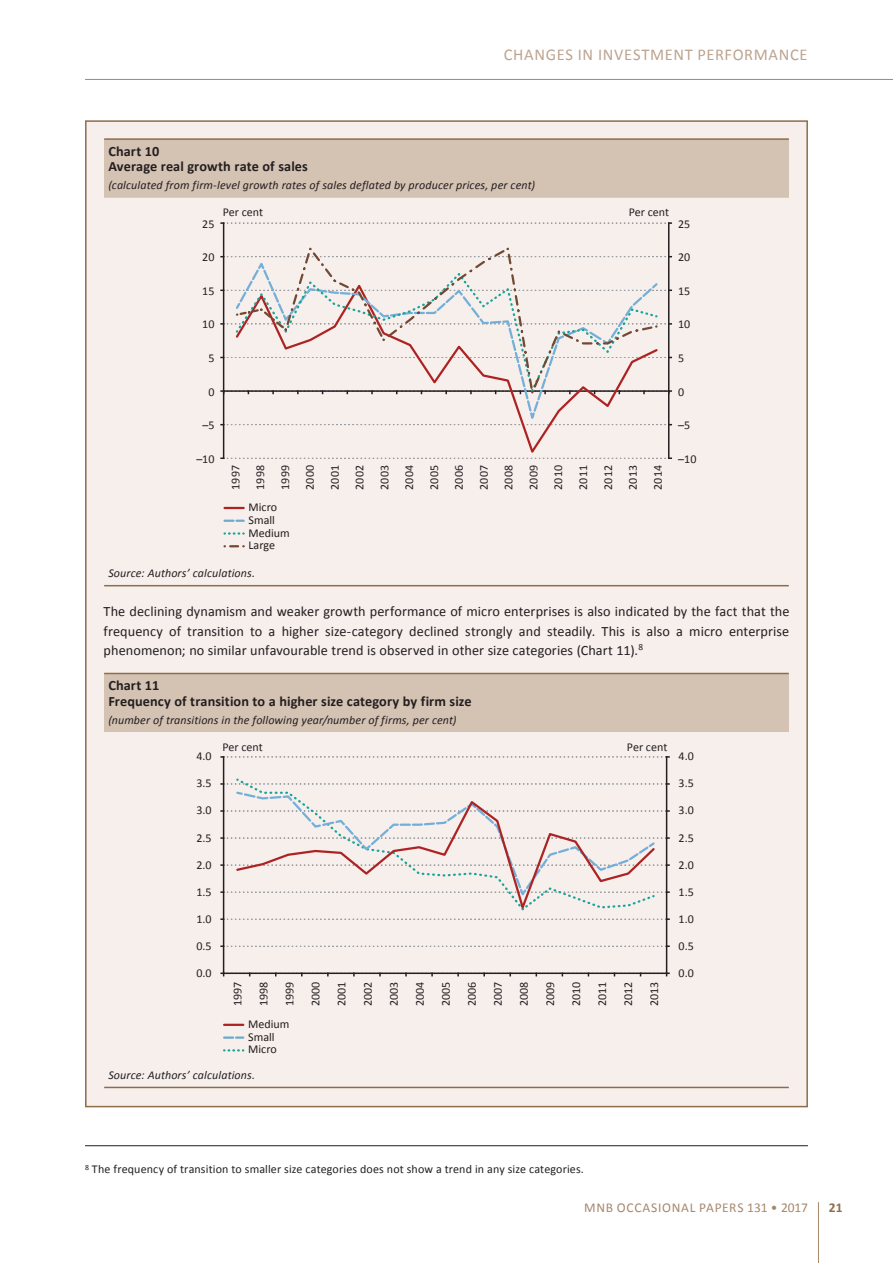
<style>
.page{position:relative;width:893px;height:1263px;background:#fff}
.page>*{position:absolute;margin:0;border:0;box-sizing:border-box;transform-origin:0 0}
.t1{font:16.5px "Calibri";color:#bda48f}
.t2{font:14.25px/19.5px "Calibri";letter-spacing:.005em;color:#231f20;text-align:justify}
.t3{font:700 14.25px/15.8px "Calibri";letter-spacing:.01em;color:#231f20}
.t4{font:13.5px "Calibri";letter-spacing:.045em;color:#a6886c}
.t5{font:700 13.5px "Calibri";color:#8e6d4b}
.t6{font:12px/24.9px "Calibri";color:#231f20;text-align:justify}
.t7{font:italic 12px "Calibri";letter-spacing:.01em;color:#231f20}
.t8{font:12px/12.8px "Calibri";color:#231b19}
</style>
<div class="page">
<hr style="left:818px;top:1202px;width:1px;height:61px;background:#a6886c">
<hr style="left:85px;top:79px;width:808px;height:1px;background:#a6886c">
<hr style="left:85px;top:1145px;width:723px;height:1px;background:#231f20">
<div style="left:86px;top:121px;width:721px;height:985px;background:#f6efec"></div>
<div style="left:104px;top:139px;width:685px;height:59px;background:#d4c2b3"></div>
<hr style="left:104px;top:138px;width:685px;height:2px;background:#8e6d4b">
<hr style="left:104px;top:585px;width:685px;height:1px;background:#8e6d4b">
<hr style="left:223px;top:223px;width:1px;height:235px;background:#231f20">
<svg style="left:221px;top:457px;width:450px;height:2px"></svg>
<svg style="left:221px;top:222px;width:450px;height:2px"></svg>
<hr style="left:668px;top:223px;width:1px;height:235px;background:#231f20">
<svg style="left:221px;top:244px;width:450px;height:182px"></svg>
<svg style="left:225px;top:507px;width:19px;height:2px"></svg>
<svg style="left:225px;top:520px;width:19px;height:2px"></svg>
<svg style="left:225px;top:532px;width:19px;height:3px"></svg>
<svg style="left:225px;top:545px;width:19px;height:2px"></svg>
<div style="left:104px;top:673px;width:685px;height:59px;background:#d4c2b3"></div>
<svg style="left:104px;top:756px;width:685px;height:331px"></svg>
<hr style="left:104px;top:673px;width:685px;height:1px;background:#8e6d4b">
<hr style="left:104px;top:1087px;width:685px;height:1px;background:#8e6d4b">
<hr style="left:223px;top:757px;width:1px;height:216px;background:#231f20">
<svg style="left:221px;top:972px;width:448px;height:4px"></svg>
<svg style="left:221px;top:945px;width:448px;height:2px"></svg>
<svg style="left:221px;top:918px;width:448px;height:2px"></svg>
<svg style="left:221px;top:756px;width:448px;height:2px"></svg>
<hr style="left:666px;top:757px;width:1px;height:216px;background:#231f20">
<svg style="left:221px;top:778px;width:448px;height:134px"></svg>
<svg style="left:235px;top:799px;width:422px;height:115px"></svg>
<svg style="left:224px;top:1024px;width:19px;height:2px"></svg>
<svg style="left:224px;top:1036px;width:19px;height:3px"></svg>
<svg style="left:224px;top:1049px;width:20px;height:2px"></svg>
<h1 class="t1" style="left:504px;top:44px;width:21px">Chan</h1>
<h1 class="t1" style="left:546px;top:44px;width:63px">gesininvestment</h1>
<h1 class="t1" style="left:698px;top:44px;width:11px">performance</h1>
<p class="t3" style="left:108px;top:143px;width:201px">Chart 10<br>Average real growth rate of sales</p>
<p class="t7" style="left:108px;top:177px;width:428px">(calculated from firm-level growth rates of sales deflated by producer prices, per cent)</p>
<p class="t6" style="left:202px;top:211px;width:14px">25</p>
<p class="t6" style="left:223px;top:200px;width:42px">Per cent</p>
<p class="t6" style="left:629px;top:200px;width:42px">Per cent</p>
<p class="t6" style="left:678px;top:211px;width:14px">25</p>
<p class="t6" style="left:202px;top:245px;width:14px">20</p>
<p class="t6" style="left:678px;top:245px;width:14px">20</p>
<p class="t6" style="left:202px;top:278px;width:14px">15</p>
<p class="t6" style="left:202px;top:312px;width:14px">10</p>
<p class="t6" style="left:678px;top:278px;width:14px">15</p>
<p class="t6" style="left:678px;top:312px;width:14px">10</p>
<p class="t6" style="left:208px;top:346px;width:8px">5</p>
<p class="t6" style="left:678px;top:346px;width:8px">5</p>
<p class="t6" style="left:208px;top:379px;width:8px">0</p>
<p class="t6" style="left:678px;top:379px;width:8px">0</p>
<p class="t6" style="left:202px;top:413px;width:14px">–5</p>
<p class="t6" style="left:678px;top:413px;width:14px">–5</p>
<p class="t6" style="left:196px;top:447px;width:20px">–10</p>
<p class="t6" style="left:678px;top:447px;width:20px">–10</p>
<p class="t6" style="left:223px;top:490px;width:26px;rotate:-90deg">1997<br>1998<br>1999<br>2000<br>2001<br>2002<br>2003<br>2004<br>2005<br>2006<br>2007<br>2008<br>2009<br>2010<br>2011<br>2012<br>2013<br>2014</p>
<p class="t8" style="left:249px;top:501px;width:43px">Micro<br>Small<br>Medium<br>Large</p>
<p class="t7" style="left:108px;top:565px;width:148px">Source: Authors’ calculations.</p>
<p class="t2" style="left:104px;top:602px;width:687px">The declining dynamism and weaker growth performance of micro enterprises is also indicated by the fact that the frequency of transition to a higher size-category declined strongly and steadily. This is also a micro enterprise phenomenon; no similar unfavourable trend is observed in other size categories (Chart 11).<sup>8</sup></p>
<p class="t3" style="left:108px;top:677px;width:365px">Chart 11<br>Frequency of transition to a higher size category by firm size</p>
<p class="t7" style="left:108px;top:711px;width:350px">(number of transitions in the following year/number of firms, per cent)</p>
<p class="t6" style="left:196px;top:744px;width:17px">4.0</p>
<p class="t6" style="left:222px;top:734px;width:42px">Per cent</p>
<p class="t6" style="left:627px;top:734px;width:42px">Per cent</p>
<p class="t6" style="left:679px;top:744px;width:17px">4.0</p>
<p class="t6" style="left:196px;top:771px;width:17px">3.5</p>
<p class="t6" style="left:679px;top:771px;width:17px">3.5</p>
<p class="t6" style="left:196px;top:798px;width:17px">3.0</p>
<p class="t6" style="left:679px;top:798px;width:17px">3.0</p>
<p class="t6" style="left:196px;top:825px;width:17px">2.5</p>
<p class="t6" style="left:679px;top:825px;width:17px">2.5</p>
<p class="t6" style="left:196px;top:852px;width:17px">2.0</p>
<p class="t6" style="left:679px;top:852px;width:17px">2.0</p>
<p class="t6" style="left:196px;top:879px;width:17px">1.5</p>
<p class="t6" style="left:679px;top:879px;width:17px">1.5</p>
<p class="t6" style="left:196px;top:906px;width:17px">1.0</p>
<p class="t6" style="left:679px;top:906px;width:17px">1.0</p>
<p class="t6" style="left:196px;top:934px;width:17px">0.5</p>
<p class="t6" style="left:679px;top:933px;width:17px">0.5</p>
<p class="t6" style="left:196px;top:961px;width:17px">0.0</p>
<p class="t6" style="left:679px;top:961px;width:17px">0.0</p>
<p class="t6" style="left:224px;top:1006px;width:26px;line-height:26.1px;rotate:-90deg">1997<br>1998<br>1999<br>2000<br>2001<br>2002<br>2003<br>2004<br>2005<br>2006<br>2007<br>2008<br>2009<br>2010<br>2011<br>2012<br>2013</p>
<p class="t8" style="left:248px;top:1017px;width:43px">Medium<br>Small<br>Micro</p>
<p class="t7" style="left:108px;top:1067px;width:148px">Source: Authors’ calculations.</p>
<p class="t6" style="left:85px;top:1157px;width:500px"><sup>8</sup> The frequency of transition to smaller size categories does not show a trend in any size categories.</p>
<p class="t4" style="left:584px;top:1199px;width:225px">MNB Occasional Papers 131 • 2017</p>
<p class="t5" style="left:829px;top:1199px;width:15px">21</p>
</div>
